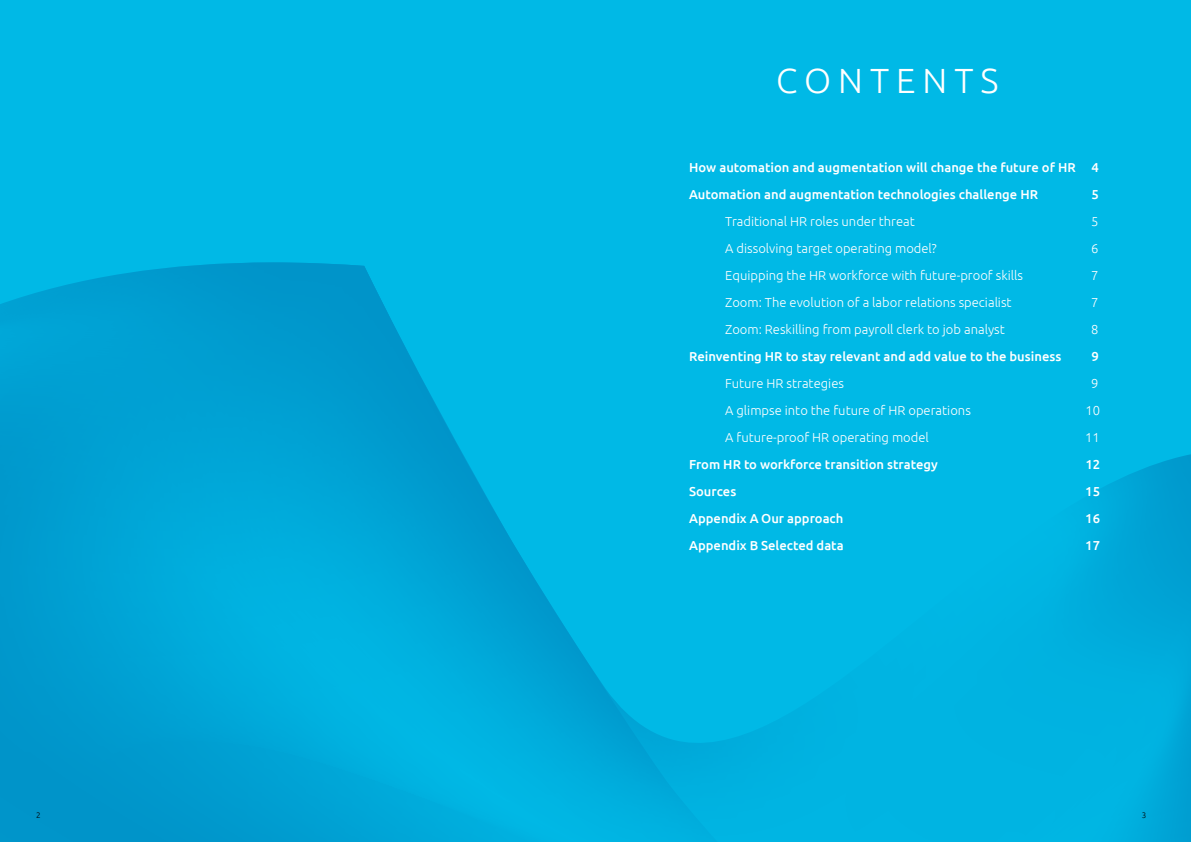
<style>
.page{position:relative;width:1191px;height:842px;background:#00b9e6}
.page>*{position:absolute;margin:0;border:0;box-sizing:border-box;transform-origin:0 0}
.t1{font:300 35px "Ubuntu";letter-spacing:.2em;color:#fff}
.t2{font:300 13px "Ubuntu";color:#fff}
.t3{font:500 13px/27px "Ubuntu";color:#fff}
.t4{font:300 8px "Ubuntu";color:#000}
</style>
<div class="page">
<svg style="left:1067px;top:454px;width:124px;height:388px"></svg>
<svg style="left:0;top:262px;width:769px;height:580px"></svg>
<h1 class="t1" style="left:776px;top:60px;width:224px">CONTENTS</h1>
<p class="t3" style="left:689px;top:154px;width:411px">How automation and augmentation will change the future of HR 4<br>Automation and augmentation technologies challenge HR</p>
<p class="t3" style="left:1091px;top:181px;width:9px">5</p>
<p class="t2" style="left:725px;top:214px;width:191px">Traditional HR roles under threat</p>
<p class="t2" style="left:1091px;top:214px;width:9px">5</p>
<p class="t2" style="left:725px;top:241px;width:213px">A dissolving target operating model?</p>
<p class="t2" style="left:1091px;top:241px;width:9px">6</p>
<p class="t2" style="left:725px;top:268px;width:299px">Equipping the HR workforce with future-proof skills</p>
<p class="t2" style="left:1091px;top:268px;width:9px">7</p>
<p class="t2" style="left:725px;top:295px;width:288px">Zoom: The evolution of a labor relations specialist</p>
<p class="t2" style="left:1091px;top:295px;width:9px">7</p>
<p class="t2" style="left:725px;top:322px;width:281px">Zoom: Reskilling from payroll clerk to job analyst</p>
<p class="t2" style="left:1091px;top:322px;width:9px">8</p>
<p class="t3" style="left:689px;top:343px;width:373px">Reinventing HR to stay relevant and add value to the business</p>
<p class="t3" style="left:1091px;top:343px;width:9px">9</p>
<p class="t2" style="left:725px;top:376px;width:120px">Future HR strategies</p>
<p class="t2" style="left:1091px;top:376px;width:9px">9</p>
<p class="t2" style="left:725px;top:403px;width:247px">A glimpse into the future of HR operations</p>
<p class="t2" style="left:1085px;top:403px;width:16px">10</p>
<p class="t2" style="left:725px;top:430px;width:205px">A future-proof HR operating model</p>
<p class="t2" style="left:1085px;top:430px;width:16px">11</p>
<p class="t3" style="left:689px;top:451px;width:250px">From HR to workforce transition strategy</p>
<p class="t3" style="left:1085px;top:451px;width:16px">12</p>
<p class="t3" style="left:689px;top:478px;width:49px">Sources</p>
<p class="t3" style="left:1085px;top:478px;width:16px">15</p>
<p class="t3" style="left:689px;top:505px;width:156px">Appendix A Our approach</p>
<p class="t3" style="left:1085px;top:505px;width:16px">16</p>
<p class="t3" style="left:689px;top:532px;width:156px">Appendix B Selected data</p>
<p class="t3" style="left:1085px;top:532px;width:16px">17</p>
<p class="t4" style="left:36px;top:811px;width:6px">2</p>
<p class="t4" style="left:1141px;top:811px;width:6px">3</p>
</div>
